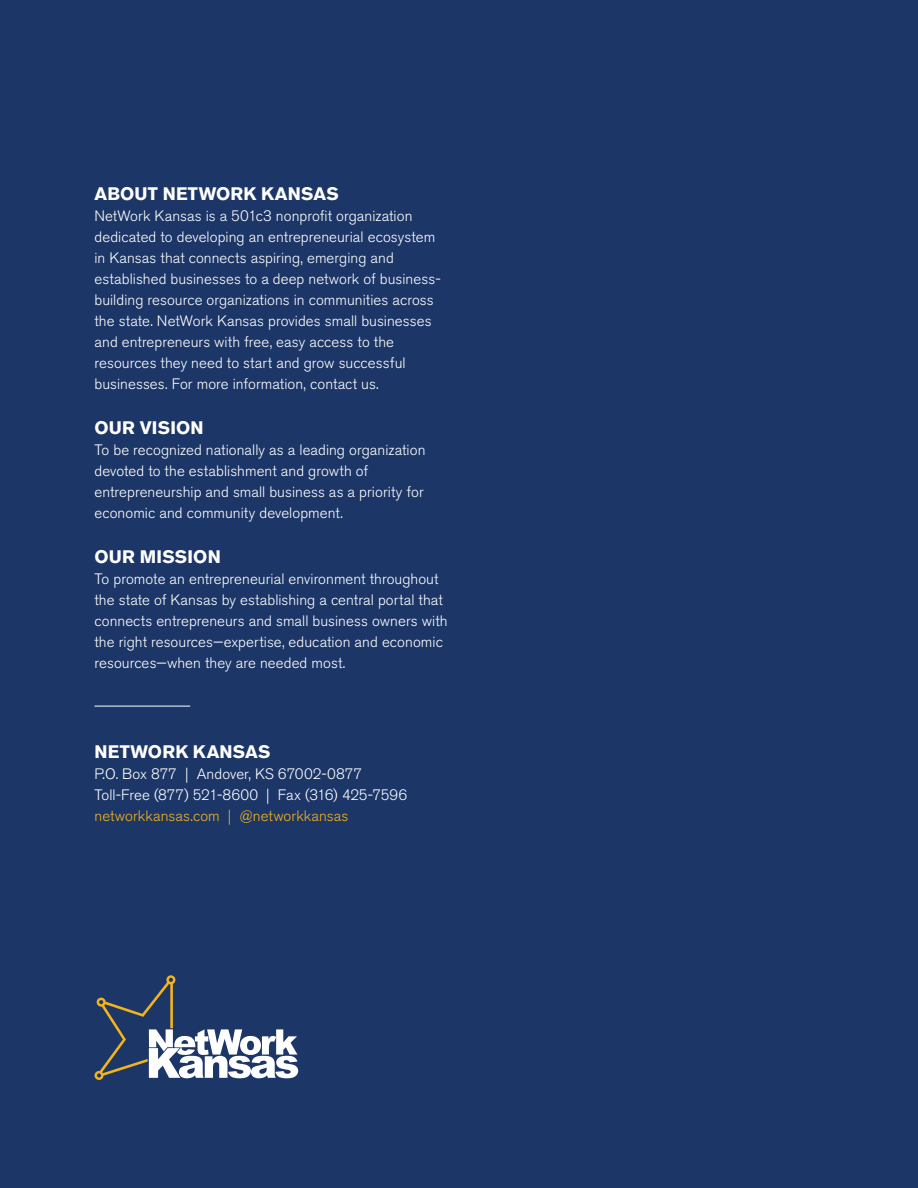
<style>
.page{position:relative;width:918px;height:1188px;background:#1c3667}
.page>*{position:absolute;margin:0;border:0;box-sizing:border-box;transform-origin:0 0}
.t1{font:700 18px "Akzidenz Grotesk BE";letter-spacing:.01em;color:#fff}
.t2{font:300 15px/21px "Akzidenz Grotesk BE";letter-spacing:.005em;color:#fff}
.t3{font:300 15px "Akzidenz Grotesk BE";letter-spacing:.005em;color:#f3b31b}
</style>
<div class="page">
<hr style="left:94px;top:706px;width:96px;height:1px;background:#fff">
<svg style="left:95px;top:975px;width:203px;height:105px"></svg>
<p class="t1" style="left:94px;top:183px;width:246px">ABOUT NETWORK KANSAS</p>
<p class="t2" style="left:94px;top:205px;width:348px">NetWork Kansas is a 501c3 nonprofit organization dedicated to developing an entrepreneurial ecosystem in Kansas that connects aspiring, emerging and established businesses to a deep network of business&shy;building resource organizations in communities across the state. NetWork Kansas provides small businesses and entrepreneurs with free, easy access to the resources they need to start and grow successful businesses. For more information, contact us.</p>
<p class="t1" style="left:94px;top:417px;width:111px">OUR VISION</p>
<p class="t2" style="left:94px;top:439px;width:333px">To be recognized nationally as a leading organization devoted to the establishment and growth of entrepreneurship and small business as a priority for economic and community development.</p>
<p class="t1" style="left:94px;top:546px;width:128px">OUR MISSION</p>
<p class="t2" style="left:94px;top:568px;width:355px">To promote an entrepreneurial environment throughout the state of Kansas by establishing a central portal that connects entrepreneurs and small business owners with the right resources—expertise, education and economic resources—when they are needed most.</p>
<p class="t1" style="left:94px;top:741px;width:178px">NETWORK KANSAS</p>
<p class="t2" style="left:94px;top:763px;width:314px">P.O. Box 877 | Andover, KS 67002-0877<br>Toll-Free (877) 521-8600 | Fax (316) 425-7596</p>
<p class="t3" style="left:94px;top:807px;width:255px">networkkansas.com | @networkkansas</p>
</div>
